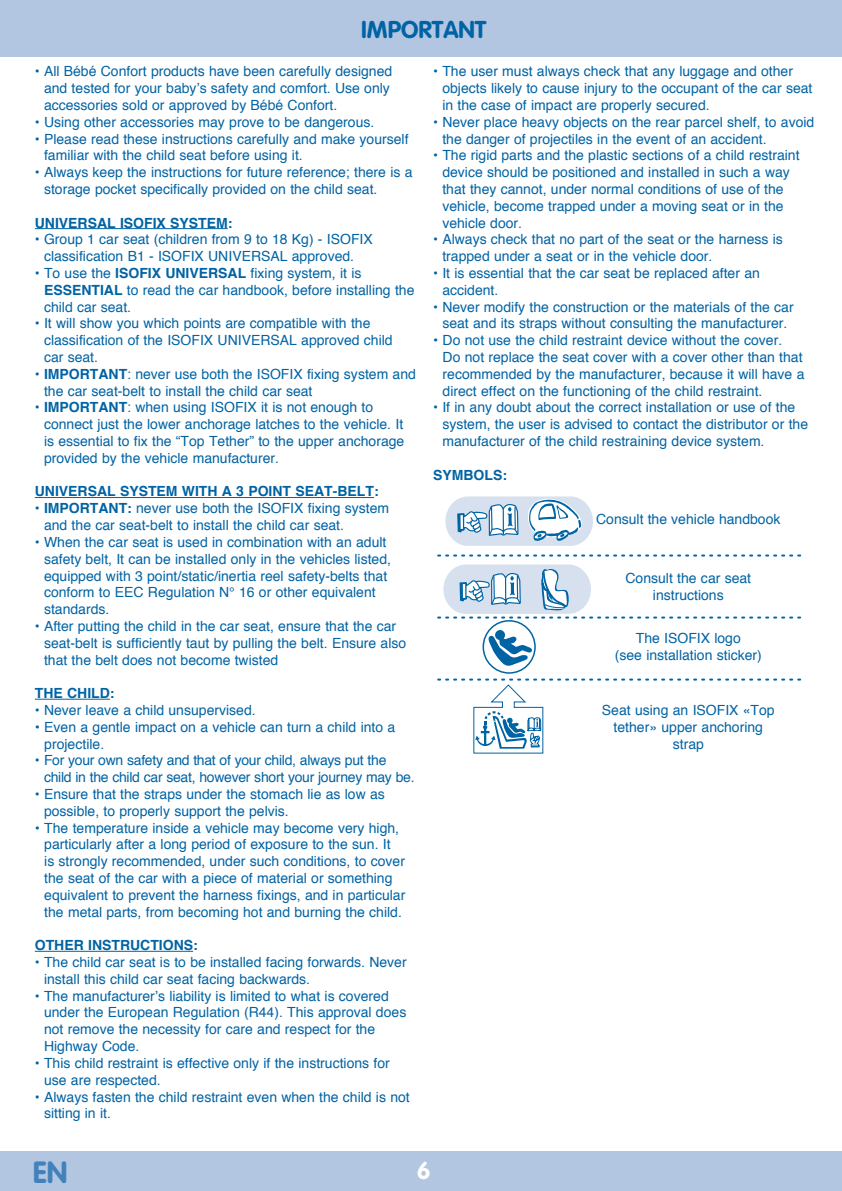
<style>
.page{position:relative;width:842px;height:1191px;background:#fff}
.page>*{position:absolute;margin:0;border:0;box-sizing:border-box;transform-origin:0 0}
.t1{font:700 30.2px "VAG Rounded";color:#4282ba}
.t2{font:700 24px "VAG Rounded";color:#0063a4}
.t3{font:700 24px "VAG Rounded";color:#fff}
.t4{font:14px/16.8px "Helvetica";color:#0063a4}
.t5{font:14px/16.8px "Helvetica";color:#0063a4;scale:1.05 1}
.t6{font:14px/16.8px "Helvetica";letter-spacing:-.02em;color:#0063a4}
.t7{font:700 14px "Helvetica";color:#0063a4}
.t8{font:14px/16.8px "Helvetica";color:#0063a4;scale:1.06 1}
.s1{font-weight:700}
</style>
<div class="page">
<div style="left:0;top:0;width:842px;height:57px;background:#b2c5e1"></div>
<div style="left:0;top:1151px;width:842px;height:40px;background:#b2c5e1"></div>
<hr style="left:35px;top:228px;width:193px;height:1px;background:#0063a4">
<hr style="left:35px;top:497px;width:339px;height:1px;background:#0063a4">
<hr style="left:35px;top:699px;width:75px;height:1px;background:#0063a4">
<hr style="left:35px;top:951px;width:158px;height:1px;background:#0063a4">
<svg style="left:437px;top:496px;width:363px;height:257px"></svg>
<h2 class="t2" style="left:361px;top:16px;width:127px">IMPORTANT</h2>
<p class="t4" style="left:44px;top:63px;width:350px;text-indent:-9px">• All Bébé Confort products have been carefully designed and tested for your baby’s safety and comfort. Use only accessories sold or approved by Bébé Confort.</p>
<p class="t4" style="left:35px;top:114px;width:341px">• Using other accessories may prove to be dangerous.</p>
<p class="t4" style="left:44px;top:131px;width:366px;text-indent:-9px">• Please read these instructions carefully and make yourself familiar with the child seat before using it.</p>
<p class="t4" style="left:44px;top:164px;width:370px;text-indent:-9px">• Always keep the instructions for future reference; there is a storage pocket specifically provided on the child seat.</p>
<p class="t7" style="left:35px;top:211px;width:199px">UNIVERSAL ISOFIX SYSTEM:</p>
<p class="t4" style="left:44px;top:231px;width:330px;text-indent:-9px">• Group 1 car seat (children from 9 to 18 Kg) - ISOFIX classification B1 - ISOFIX UNIVERSAL approved.</p>
<p class="t4" style="left:44px;top:265px;width:372px;text-indent:-9px">• To use the <span class="s1">ISOFIX UNIVERSAL</span> fixing system, it is<br><span class="s1">ESSENTIAL</span> to read the car handbook, before installing the child car seat.</p>
<p class="t4" style="left:44px;top:315px;width:350px;text-indent:-9px">• It will show you which points are compatible with the classification of the ISOFIX UNIVERSAL approved child car seat.</p>
<p class="t4" style="left:44px;top:366px;width:373px;text-indent:-9px">• <span class="s1">IMPORTANT</span>: never use both the ISOFIX fixing system and the car seat-belt to install the child car seat</p>
<p class="t4" style="left:44px;top:399px;width:362px;text-indent:-9px">• <span class="s1">IMPORTANT</span>: when using ISOFIX it is not enough to connect just the lower anchorage latches to the vehicle. It is essential to fix the “Top Tether” to the upper anchorage provided by the vehicle manufacturer.</p>
<p class="t7" style="left:35px;top:480px;width:345px">UNIVERSAL SYSTEM WITH A 3 POINT SEAT-BELT:</p>
<p class="t4" style="left:44px;top:500px;width:347px;text-indent:-9px">• <span class="s1">IMPORTANT:</span> never use both the ISOFIX fixing system and the car seat-belt to install the child car seat.</p>
<p class="t4" style="left:44px;top:534px;width:349px;text-indent:-9px">• When the car seat is used in combination with an adult safety belt, It can be installed only in the vehicles listed, equipped with 3 point/static/inertia reel safety-belts that conform to EEC Regulation N° 16 or other equivalent standards.</p>
<p class="t4" style="left:44px;top:618px;width:364px;text-indent:-9px">• After putting the child in the car seat, ensure that the car seat-belt is sufficiently taut by pulling the belt. Ensure also that the belt does not become twisted</p>
<p class="t7" style="left:35px;top:682px;width:81px">THE CHILD:</p>
<p class="t4" style="left:35px;top:702px;width:222px">• Never leave a child unsupervised.</p>
<p class="t8" style="left:44px;top:719px;width:333px;text-indent:-9px">• Even a gentle impact on a vehicle can turn a child into a projectile.</p>
<p class="t6" style="left:44px;top:752px;width:372px;text-indent:-9px">• For your own safety and that of your child, always put the child in the child car seat, however short your journey may be.</p>
<p class="t4" style="left:44px;top:786px;width:342px;text-indent:-9px">• Ensure that the straps under the stomach lie as low as possible, to properly support the pelvis.</p>
<p class="t5" style="left:44px;top:819px;width:345px;text-indent:-9px">• The temperature inside a vehicle may become very high, particularly after a long period of exposure to the sun. It<br>is strongly recommended, under such conditions, to cover the seat of the car with a piece of material or something equivalent to prevent the harness fixings, and in particular the metal parts, from becoming hot and burning the child.</p>
<p class="t7" style="left:35px;top:934px;width:164px">OTHER INSTRUCTIONS:</p>
<p class="t4" style="left:44px;top:954px;width:364px;text-indent:-9px">• The child car seat is to be installed facing forwards. Never install this child car seat facing backwards.</p>
<p class="t4" style="left:44px;top:987px;width:364px;text-indent:-9px">• The manufacturer’s liability is limited to what is covered under the European Regulation (R44). This approval does not remove the necessity for care and respect for the Highway Code.</p>
<p class="t4" style="left:44px;top:1055px;width:347px;text-indent:-9px">• This child restraint is effective only if the instructions for use are respected.</p>
<p class="t4" style="left:44px;top:1088px;width:367px;text-indent:-9px">• Always fasten the child restraint even when the child is not sitting in it.</p>
<p class="t4" style="left:442px;top:63px;width:372px;text-indent:-9px">• The user must always check that any luggage and other objects likely to cause injury to the occupant of the car seat in the case of impact are properly secured.</p>
<p class="t4" style="left:442px;top:114px;width:373px;text-indent:-9px">• Never place heavy objects on the rear parcel shelf, to avoid the danger of projectiles in the event of an accident.</p>
<p class="t4" style="left:442px;top:147px;width:359px;text-indent:-9px">• The rigid parts and the plastic sections of a child restraint device should be positioned and installed in such a way that they cannot, under normal conditions of use of the vehicle, become trapped under a moving seat or in the vehicle door.</p>
<p class="t4" style="left:442px;top:231px;width:342px;text-indent:-9px">• Always check that no part of the seat or the harness is trapped under a seat or in the vehicle door.</p>
<p class="t4" style="left:442px;top:265px;width:319px;text-indent:-9px">• It is essential that the car seat be replaced after an accident.</p>
<p class="t4" style="left:433px;top:299px;width:362px;text-align:center">• Never modify the construction or the materials of the car seat and its straps without consulting the manufacturer.</p>
<p class="t5" style="left:443px;top:332px;width:346px;text-indent:-9px">• Do not use the child restraint device without the cover.<br>Do not replace the seat cover with a cover other than that recommended by the manufacturer, because it will have a direct effect on the functioning of the child restraint.</p>
<p class="t4" style="left:442px;top:399px;width:367px;text-indent:-9px">• If in any doubt about the correct installation or use of the system, the user is advised to contact the distributor or the manufacturer of the child restraining device system.</p>
<p class="t7" style="left:433px;top:463px;width:75px">SYMBOLS:</p>
<p class="t4" style="left:596px;top:511px;width:186px">Consult the vehicle handbook</p>
<p class="t4" style="left:625px;top:570px;width:127px;text-align:center">Consult the car seat instructions</p>
<p class="t4" style="left:615px;top:630px;width:149px;text-align:center">The ISOFIX logo<br>(see installation sticker)</p>
<p class="t4" style="left:602px;top:702px;width:174px;text-align:center">Seat using an ISOFIX «Top tether» upper anchoring strap</p>
<h1 class="t1" style="left:33px;top:1154px;width:36px">EN</h1>
<h2 class="t3" style="left:417px;top:1156px;width:15px">6</h2>
</div>
